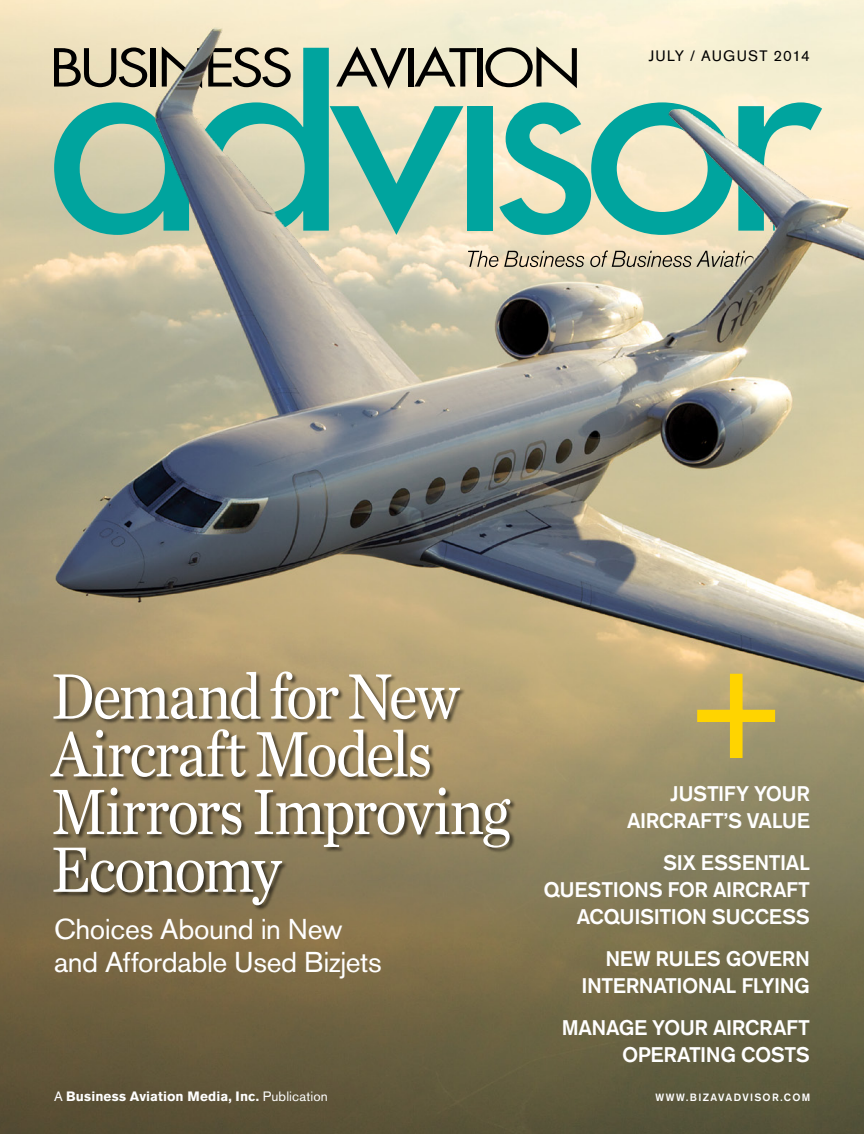
<style>
.page{position:relative;width:864px;height:1134px;background:#fff}
.page>*{position:absolute;margin:0;border:0;box-sizing:border-box;transform-origin:0 0}
.t1{font:67.05px/57.8px "Chronicle Text G1";letter-spacing:-.035em;color:#fff;scale:.9 1}
.t2{font:28.5px/33px "Akzidenz Grotesk BE";letter-spacing:-.015em;color:#fff}
.t3{font:500 21px/27px "Akzidenz Grotesk BE";letter-spacing:-.02em;color:#fff;text-align:right}
.t4{font:15px "Akzidenz Grotesk BE";letter-spacing:.075em;color:#000}
.t5{font:700 13.5px "Akzidenz Grotesk BE";letter-spacing:.005em;color:#fff}
.t6{font:500 10.5px "Akzidenz Grotesk BE";letter-spacing:.125em;color:#fff}
.s1{font-weight:400}
</style>
<div class="page">
<img style="left:0;top:269px;width:864px;height:865px">
<img style="left:0;top:0;width:864px;height:269px">
<svg style="left:694px;top:671px;width:84px;height:90px;background:#c1ac57"></svg>
<div style="left:50px;top:672px;width:466px;height:239px;background:#000;opacity:.55"></div>
<p class="t4" style="left:649px;top:47px;width:163px">July / August 2014</p>
<h1 class="t1" style="left:51px;top:664px;width:512px">Demand for New<br>Aircraft Models<br>Mirrors Improving<br>Economy</h1>
<h2 class="t2" style="left:54px;top:912px;width:329px">Choices Abound in New and Affordable Used Bizjets</h2>
<p class="t3" style="left:670px;top:780px;width:139px">JUSTIFY YOUR</p>
<p class="t3" style="left:627px;top:807px;width:14px">AIRCRA</p>
<p class="t3" style="left:663px;top:799px;width:149px;line-height:42px">FT’S VALUE<br>SIX ESSENTIAL</p>
<p class="t3" style="left:544px;top:876px;width:183px">QUESTIO NS FOR AIRCRA</p>
<p class="t3" style="left:577px;top:876px;width:235px;text-align:left;text-indent:209px">FT<br>ACQUISITION SUCCESS</p>
<p class="t3" style="left:581px;top:945px;width:230px">NEW RULES GOVERN<br>I NTERNATIO NAL FLYI NG</p>
<p class="t3" style="left:562px;top:1014px;width:165px">MANAGE YOUR AIRCRA</p>
<p class="t3" style="left:786px;top:1014px;width:25px">FT</p>
<p class="t3" style="left:622px;top:1041px;width:135px">OPERATING COS</p>
<p class="t3" style="left:785px;top:1041px;width:26px">TS</p>
<p class="t5" style="left:54px;top:1088px;width:275px"><span class="s1">A</span> Business Aviation Media, Inc. <span class="s1">Publication</span></p>
<p class="t6" style="left:655px;top:1091px;width:156px">WWW.BIZAVADVISOR.COM</p>
</div>
